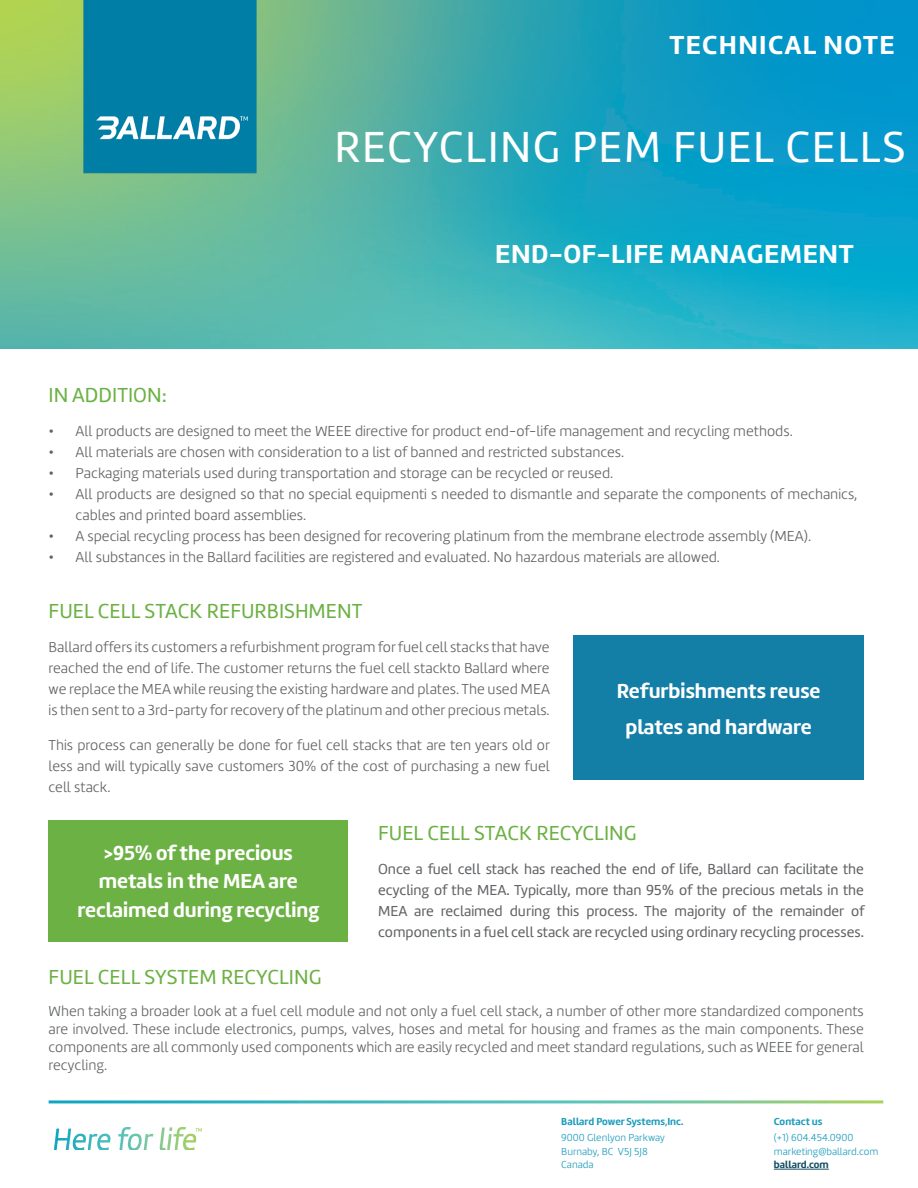
<style>
.page{position:relative;width:918px;height:1188px;background:#fff}
.page>*{position:absolute;margin:0;border:0;box-sizing:border-box;transform-origin:0 0}
.Page_Title_white{font:45px "Marine";letter-spacing:.03em;color:#fff}
.Intro_text{font:700 27px "Marine";letter-spacing:.02em;color:#fff}
.Page_Title_white-2{font:700 27px "Marine";letter-spacing:.05em;color:#fff}
.Paragraph_Style_1{font:700 21px "Marine";color:#fff}
.Subtitle-_Green{font:21px "Marine";color:#6cb144}
.Subtitle-_Green-2{font:300 15px/21px "Marine";color:#636366;text-align:justify}
.t1{font:300 15px/18px "Marine";color:#626467;text-align:justify}
.t2{font:15px/21px "Marine";color:#626467;text-align:justify}
.URL{font:300 10.5px/13.5px "Marine";color:#1d9cbc}
.Address_text{font:300 10.5px/13.5px "Marine";color:#1d9cbc}
.Bold_contact_title{font:700 10.5px "Marine";color:#1d9cbc}
.s1{font-weight:700;color:#124d65}
</style>
<div class="page">
<div style="left:573px;top:635px;width:291px;height:145px;background:#137ea6"></div>
<img style="left:0;top:0;width:918px;height:349px">
<img style="left:81px;top:0;width:177px;height:175px">
<div style="left:49px;top:820px;width:299px;height:122px;background:#6cb144"></div>
<hr style="left:774px;top:1169px;width:55px;height:1px;background:#124d65">
<img style="left:55px;top:1128px;width:146px;height:22px">
<p class="Page_Title_white-2" style="left:670px;top:27px;width:227px">TECHNICAL NOTE</p>
<p class="Page_Title_white" style="left:334px;top:119px;width:573px">RECYCLING PEM FUEL CELLS</p>
<p class="Intro_text" style="left:495px;top:236px;width:360px">END-OF-LIFE MANAGEMENT</p>
<p class="Subtitle-_Green" style="left:49px;top:382px;width:120px">IN ADDITION:</p>
<p class="Subtitle-_Green-2" style="left:49px;top:421px;width:746px">• All products are designed to meet the WEEE directive for product end-of-life management and recycling methods.</p>
<p class="Subtitle-_Green-2" style="left:49px;top:442px;width:577px">• All materials are chosen with consideration to a list of banned and restricted substances.</p>
<p class="Subtitle-_Green-2" style="left:49px;top:463px;width:566px">• Packaging materials used during transportation and storage can be recycled or reused.</p>
<p class="Subtitle-_Green-2" style="left:76px;top:484px;width:783px;text-indent:-27px">• All products are designed so that no special equipmenti s needed to dismantle and separate the components of mechanics, cables and printed board assemblies.</p>
<p class="Subtitle-_Green-2" style="left:49px;top:526px;width:764px">• A special recycling process has been designed for recovering platinum from the membrane electrode assembly (MEA).</p>
<p class="Subtitle-_Green-2" style="left:49px;top:547px;width:673px">• All substances in the Ballard facilities are registered and evaluated. No hazardous materials are allowed.</p>
<p class="Subtitle-_Green" style="left:49px;top:598px;width:315px">FUEL CELL STACK REFURBISHMENT</p>
<p class="Subtitle-_Green-2" style="left:49px;top:637px;width:503px">Ballard offers its customers a refurbishment program for fuel cell stacks that have reached the end of life. The customer returns the fuel cell stackto Ballard where we replace the MEA while reusing the existing hardware and plates. The used MEA is then sent to a 3rd-party for recovery of the platinum and other precious metals.</p>
<p class="Subtitle-_Green-2" style="left:49px;top:734px;width:503px">This process can generally be done for fuel cell stacks that are ten years old or less and will typically save customers 30% of the cost of purchasing a new fuel cell stack.</p>
<p class="Paragraph_Style_1" style="left:617px;top:678px;width:205px">Refurbishments reuse</p>
<p class="Paragraph_Style_1" style="left:626px;top:714px;width:188px">plates and hardware</p>
<p class="Paragraph_Style_1" style="left:104px;top:839px;width:190px">&gt;95% of the precious</p>
<p class="Paragraph_Style_1" style="left:99px;top:867px;width:200px">metals in the MEA are</p>
<p class="Paragraph_Style_1" style="left:78px;top:896px;width:243px">reclaimed during recycling</p>
<p class="Subtitle-_Green" style="left:378px;top:819px;width:260px">FUEL CELL STACK RECYCLING</p>
<p class="t2" style="left:378px;top:859px;width:488px">Once a fuel cell stack has reached the end of life, Ballard can facilitate the ecycling of the MEA. Typically, more than 95% of the precious metals in the MEA are reclaimed during this process. The majority of the remainder of components in a fuel cell stack are recycled using ordinary recycling processes.</p>
<p class="Subtitle-_Green" style="left:49px;top:964px;width:274px">FUEL CELL SYSTEM RECYCLING</p>
<p class="t1" style="left:49px;top:1002px;width:817px">When taking a broader look at a fuel cell module and not only a fuel cell stack, a number of other more standardized components are involved. These include electronics, pumps, valves, hoses and metal for housing and frames as the main components. These components are all commonly used components which are easily recycled and meet standard regulations, such as WEEE for general recycling.</p>
<p class="Bold_contact_title" style="left:561px;top:1115px;width:124px">Ballard Power Systems,Inc.</p>
<p class="Address_text" style="left:561px;top:1131px;width:105px">9000 Glenlyon Parkway<br>Burnaby, BC V5J 5J8<br>Canada</p>
<p class="Bold_contact_title" style="left:774px;top:1115px;width:50px">Contact us</p>
<p class="URL" style="left:774px;top:1131px;width:106px">(+1) 604.454.0900 marketing@ballard.com <span class="s1">ballard.com</span></p>
</div>
